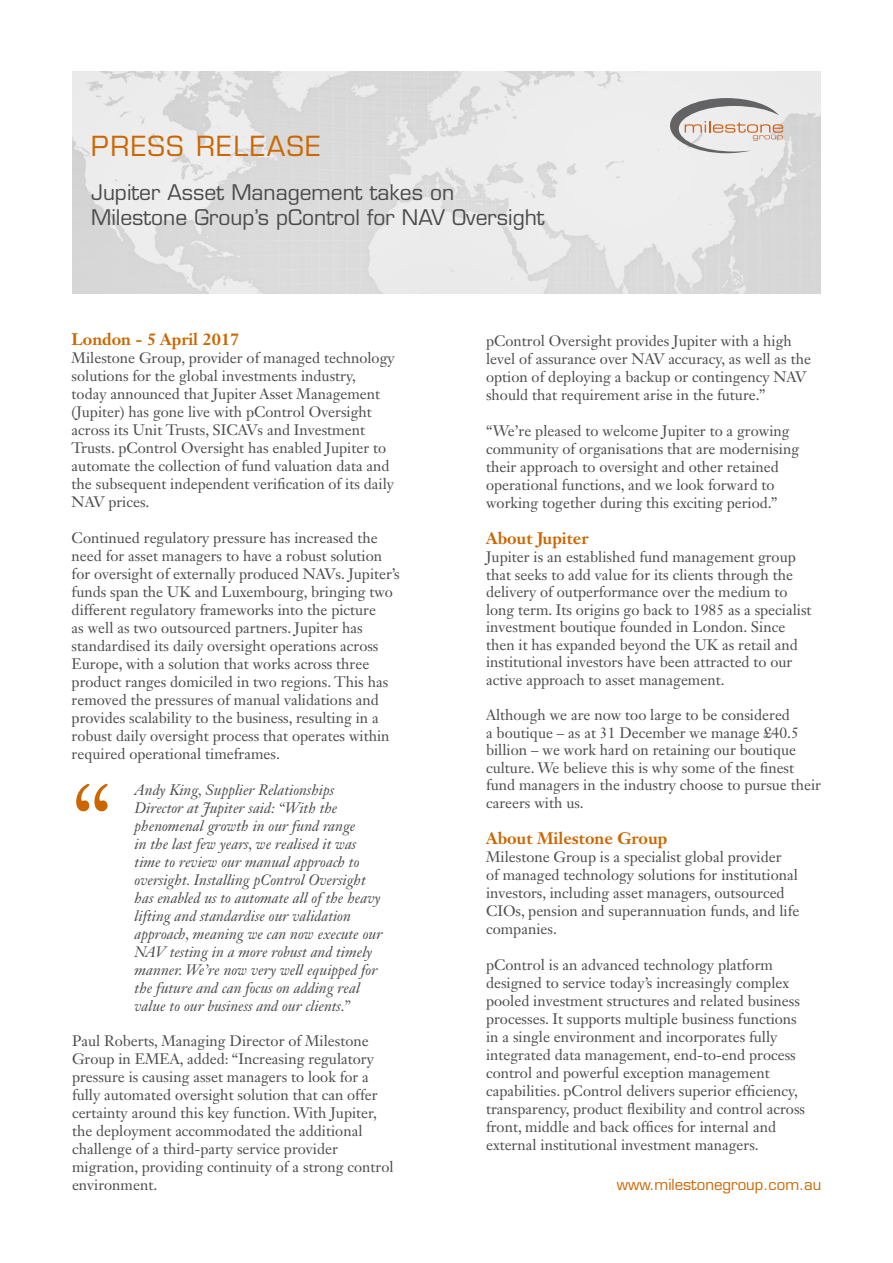
<style>
.page{position:relative;width:893px;height:1263px;background:#fff}
.page>*{position:absolute;margin:0;border:0;box-sizing:border-box;transform-origin:0 0}
.t1{font:93px "Janson Text LT Std";color:#c60}
.t2{font:27px "Eurostile LT Std";letter-spacing:.06em;color:#c60}
.t3{font:21px "Eurostile LT Std";color:#4b4c4d}
.t4{font:700 16.5px "Janson Text LT Std";color:#c60}
.t5{font:15px/18px "Janson Text LT Std";color:#4b4c4d}
.t6{font:italic 15px/18px "Janson Text LT Std";color:#4b4c4d}
.t7{font:15px "Eurostile LT Std";color:#c60}
</style>
<div class="page">
<img style="left:72px;top:72px;width:749px;height:221px">
<svg style="left:670px;top:98px;width:113px;height:55px;background:#d1cac7"></svg>
<p class="t2" style="left:91px;top:130px;width:231px">PRESS RELEASE</p>
<p class="t3" style="left:91px;top:179px;width:365px">Jupiter Asset Management takes on</p>
<p class="t3" style="left:91px;top:205px;width:455px">Milestone Group’s pControl for NAV Oversight</p>
<p class="t4" style="left:72px;top:328px;width:169px">London - 5 April 2017</p>
<p class="t5" style="left:72px;top:348px;width:325px">Milestone Group, provider of managed technology solutions for the global investments industry, today announced that Jupiter Asset Management (Jupiter) has gone live with pControl Oversight across its Unit Trusts, SICAVs and Investment Trusts. pControl Oversight has enabled Jupiter to automate the collection of fund valuation data and the subsequent independent verification of its daily NAV prices.</p>
<p class="t5" style="left:72px;top:528px;width:330px">Continued regulatory pressure has increased the need for asset managers to have a robust solution for oversight of externally produced NAVs. Jupiter’s funds span the UK and Luxembourg, bringing two different regulatory frameworks into the picture<br>as well as two outsourced partners. Jupiter has standardised its daily oversight operations across Europe, with a solution that works across three product ranges domiciled in two regions. This has removed the pressures of manual validations and provides scalability to the business, resulting in a robust daily oversight process that operates within required operational timeframes.</p>
<p class="t6" style="left:135px;top:780px;width:249px">Andy King, Supplier Relationships Director at Jupiter said: “With the phenomenal growth in our fund range<br>in the last few years, we realised it was time to review our manual approach to oversight. Installing pControl Oversight has enabled us to automate all of the heavy lifting and standardise our validation approach, meaning we can now execute our NAV testing in a more robust and timely manner. We’re now very well equipped for the future and can focus on adding real value to our business and our clients.”</p>
<p class="t1" style="left:72px;top:760px;width:43px">“</p>
<p class="t5" style="left:72px;top:1031px;width:323px">Paul Roberts, Managing Director of Milestone Group in EMEA, added: “Increasing regulatory pressure is causing asset managers to look for a fully automated oversight solution that can offer certainty around this key function. With Jupiter, the deployment accommodated the additional challenge of a third-party service provider migration, providing continuity of a strong control environment.</p>
<p class="t5" style="left:486px;top:332px;width:326px">pControl Oversight provides Jupiter with a high level of assurance over NAV accuracy, as well as the option of deploying a backup or contingency NAV should that requirement arise in the future.”</p>
<p class="t5" style="left:486px;top:422px;width:315px">“We’re pleased to welcome Jupiter to a growing community of organisations that are modernising their approach to oversight and other retained operational functions, and we look forward to working together during this exciting period.”</p>
<p class="t4" style="left:486px;top:528px;width:104px">About Jupiter</p>
<p class="t5" style="left:486px;top:548px;width:327px;line-height:17.5px">Jupiter is an established fund management group that seeks to add value for its clients through the delivery of outperformance over the medium to long term. Its origins go back to 1985 as a specialist investment boutique founded in London. Since then it has expanded beyond the UK as retail and institutional investors have been attracted to our active approach to asset management.</p>
<p class="t5" style="left:486px;top:706px;width:336px;line-height:17.5px">Although we are now too large to be considered<br>a boutique – as at 31 December we manage £40.5 billion – we work hard on retaining our boutique culture. We believe this is why some of the finest fund managers in the industry choose to pursue their careers with us.</p>
<p class="t4" style="left:486px;top:827px;width:183px">About Milestone Group</p>
<p class="t5" style="left:486px;top:847px;width:315px">Milestone Group is a specialist global provider<br>of managed technology solutions for institutional investors, including asset managers, outsourced CIOs, pension and superannuation funds, and life companies.</p>
<p class="t5" style="left:486px;top:955px;width:320px">pControl is an advanced technology platform designed to service today’s increasingly complex pooled investment structures and related business processes. It supports multiple business functions in a single environment and incorporates fully integrated data management, end-to-end process control and powerful exception management capabilities. pControl delivers superior efficiency, transparency, product flexibility and control across front, middle and back offices for internal and external institutional investment managers.</p>
<p class="t7" style="left:617px;top:1175px;width:206px">www.milestonegroup.com.au</p>
</div>
